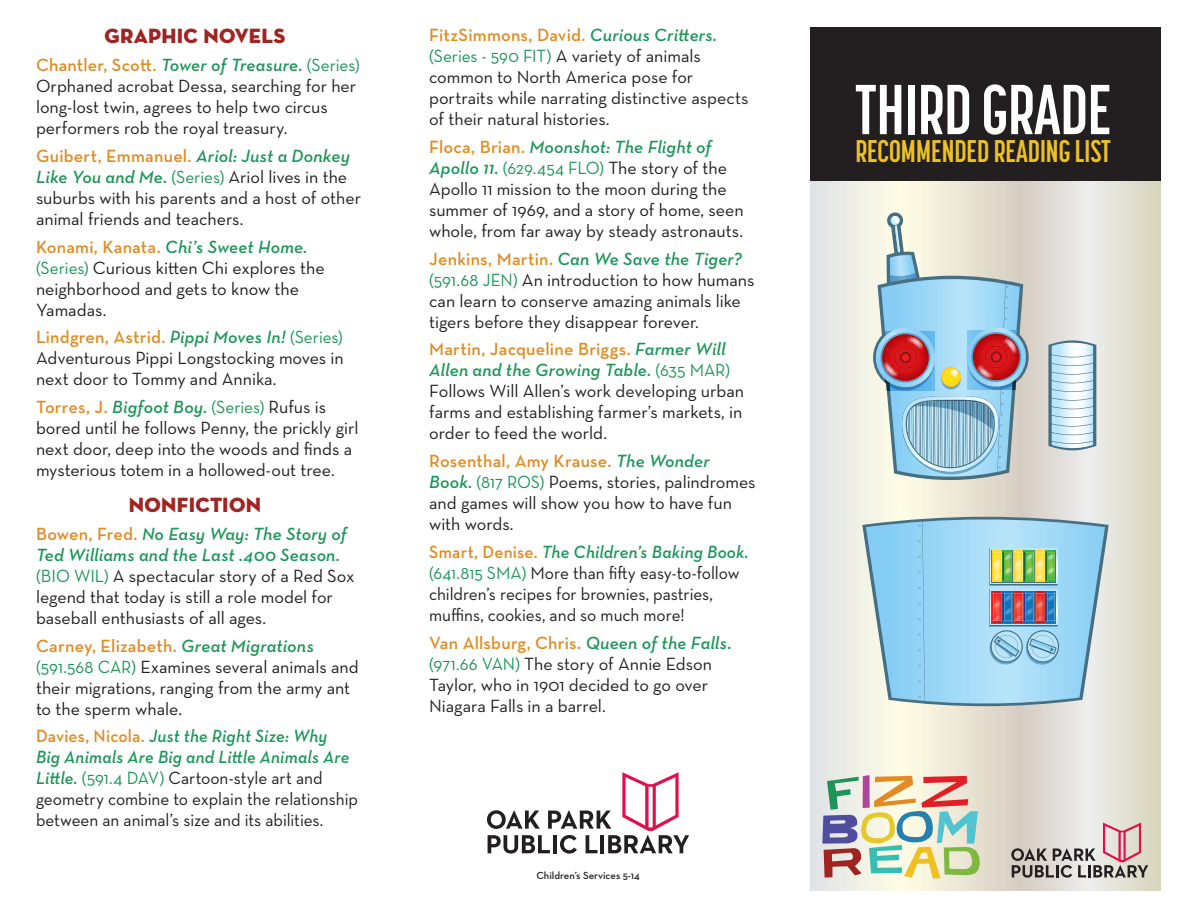
<style>
.page{position:relative;width:1188px;height:918px;background:#fff}
.page>*{position:absolute;margin:0;border:0;box-sizing:border-box;transform-origin:0 0}
.t1{font:700 69.9px "Korolev Compressed";color:#fff}
.t2{font:700 31.2px "Korolev Compressed";color:#edc123}
.t3{font:21px "Neutraface Display Titling";letter-spacing:.015em;color:#9f2422}
.Body_Copy_Paragraph{font:18px/21px "Neutraface Text";letter-spacing:-.005em;color:#231f20}
.Body_Copy_Paragraph-2{font:18px/21px "Neutraface Text";letter-spacing:-.005em;color:#231f20;scale:.96 1}
.t4{font:600 10.5px "Neutraface Text";color:#231f20}
.s1{font-weight:600;color:#e08c25}
.s2{font-weight:600;font-style:italic;color:#1d9659}
.s3{color:#1d9659}
</style>
<div class="page">
<svg style="left:487px;top:772px;width:202px;height:82px"></svg>
<svg style="left:810px;top:180px;width:351px;height:711px;background:#e5e3d9"></svg>
<div style="left:810px;top:27px;width:351px;height:153px;background:#231f20"></div>
<svg style="left:822px;top:764px;width:326px;height:115px;background:#d0cabd"></svg>
<svg style="left:873px;top:212px;width:156px;height:268px;background:#b1c0ca"></svg>
<svg style="left:862px;top:517px;width:247px;height:189px;background:#cfd6d1"></svg>
<svg style="left:866px;top:519px;width:239px;height:185px;background:#a0d4ee"></svg>
<svg style="left:989px;top:548px;width:68px;height:37px"></svg>
<svg style="left:989px;top:589px;width:68px;height:37px"></svg>
<div style="left:990px;top:548px;width:67px;height:36px;background:#b9e5fa"></div>
<svg style="left:991px;top:550px;width:65px;height:33px"></svg>
<div style="left:1045px;top:550px;width:11px;height:32px;background:#456f82"></div>
<svg style="left:992px;top:550px;width:63px;height:32px;background:#a9c650"></svg>
<div style="left:990px;top:589px;width:67px;height:36px;background:#b9e5fa"></div>
<svg style="left:991px;top:591px;width:65px;height:33px"></svg>
<div style="left:1045px;top:591px;width:11px;height:32px;background:#456f82"></div>
<svg style="left:992px;top:591px;width:63px;height:32px;background:#865e7d"></svg>
<svg style="left:918px;top:520px;width:7px;height:182px"></svg>
<svg style="left:989px;top:629px;width:71px;height:36px;background:#99cae2"></svg>
<svg style="left:1048px;top:339px;width:48px;height:113px"></svg>
<p class="t3" style="left:104px;top:23px;width:182px">GRAPHIC NOVELS</p>
<p class="Body_Copy_Paragraph" style="left:36px;top:54px;width:325px"><span class="s1">Chantler, Scott.</span> <span class="s2">Tower of Treasure.</span> <span class="s3">(Series)<br></span>Orphaned acrobat Dessa, searching for her long-lost twin, agrees to help two circus performers rob the royal treasury.</p>
<p class="Body_Copy_Paragraph" style="left:36px;top:145px;width:327px"><span class="s1">Guibert, Emmanuel.</span> <span class="s2">Ariol: Just a Donkey Like You and Me.</span> <span class="s3">(Series)</span> Ariol lives in the suburbs with his parents and a host of other animal friends and teachers.</p>
<p class="Body_Copy_Paragraph" style="left:36px;top:236px;width:290px"><span class="s1">Konami, Kanata.</span> <span class="s2">Chi’s Sweet Home. </span><span class="s3">(Series)</span> Curious kitten Chi explores the neighborhood and gets to know the<br>Yamadas.</p>
<p class="Body_Copy_Paragraph" style="left:36px;top:326px;width:309px;text-align:justify"><span class="s1">Lindgren, Astrid.</span> <span class="s2">Pippi Moves In!</span> <span class="s3">(Series)<br></span>Adventurous Pippi Longstocking moves in next door to Tommy and Annika.</p>
<p class="Body_Copy_Paragraph" style="left:36px;top:396px;width:324px"><span class="s1">Torres, J.</span> <span class="s2">Bigfoot Boy.</span> <span class="s3">(Series)</span> Rufus is bored until he follows Penny, the prickly girl next door, deep into the woods and finds a mysterious totem in a hollowed-out tree.</p>
<p class="t3" style="left:129px;top:492px;width:134px">NONFICTION</p>
<p class="Body_Copy_Paragraph" style="left:36px;top:523px;width:320px"><span class="s1">Bowen, Fred.</span> <span class="s2">No Easy Way: The Story of Ted Williams and the Last .400 Season. </span><span class="s3">(BIO WIL)</span> A spectacular story of a Red Sox legend that today is still a role model for baseball enthusiasts of all ages.</p>
<p class="Body_Copy_Paragraph" style="left:36px;top:635px;width:324px"><span class="s1">Carney, Elizabeth.</span> <span class="s2">Great Migrations </span><span class="s3">(591.568 CAR)</span> Examines several animals and their migrations, ranging from the army ant to the sperm whale.</p>
<p class="Body_Copy_Paragraph-2" style="left:36px;top:725px;width:337px"><span class="s1">Davies, Nicola.</span> <span class="s2">Just the Right Size: Why<br>Big Animals Are Big and Little Animals Are Little.</span> <span class="s3">(591.4 DAV)</span> Cartoon-style art and geometry combine to explain the relationship between an animal’s size and its abilities.</p>
<p class="Body_Copy_Paragraph" style="left:429px;top:24px;width:321px"><span class="s1">FitzSimmons, David.</span> <span class="s2">Curious Critters. </span><span class="s3">(Series - 590 FIT)</span> A variety of animals common to North America pose for portraits while narrating distinctive aspects of their natural histories.</p>
<p class="Body_Copy_Paragraph" style="left:429px;top:136px;width:316px"><span class="s1">Floca, Brian.</span> <span class="s2">Moonshot: The Flight of Apollo 11.</span> <span class="s3">(629.454 FLO)</span> The story of the Apollo 11 mission to the moon during the summer of 1969, and a story of home, seen whole, from far away by steady astronauts.</p>
<p class="Body_Copy_Paragraph" style="left:429px;top:248px;width:327px"><span class="s1">Jenkins, Martin.</span> <span class="s2">Can We Save the Tiger? </span><span class="s3">(591.68 JEN)</span> An introduction to how humans can learn to conserve amazing animals like tigers before they disappear forever.</p>
<p class="Body_Copy_Paragraph" style="left:429px;top:338px;width:317px"><span class="s1">Martin, Jacqueline Briggs.</span> <span class="s2">Farmer Will Allen and the Growing Table.</span> <span class="s3">(635 MAR)<br></span>Follows Will Allen’s work developing urban farms and establishing farmer’s markets, in order to feed the world.</p>
<p class="Body_Copy_Paragraph" style="left:429px;top:450px;width:328px"><span class="s1">Rosenthal, Amy Krause.</span> <span class="s2">The Wonder<br>Book.</span> <span class="s3">(817 ROS)</span> Poems, stories, palindromes and games will show you how to have fun with words.</p>
<p class="Body_Copy_Paragraph-2" style="left:429px;top:541px;width:334px"><span class="s1">Smart, Denise.</span> <span class="s2">The Children’s Baking Book. </span><span class="s3">(641.815 SMA)</span> More than fifty easy-to-follow children’s recipes for brownies, pastries, muffins, cookies, and so much more!</p>
<p class="Body_Copy_Paragraph" style="left:429px;top:632px;width:304px"><span class="s1">Van Allsburg, Chris.</span> <span class="s2">Queen of the Falls. </span><span class="s3">(971.66 VAN)</span> The story of Annie Edson Taylor, who in 1901 decided to go over Niagara Falls in a barrel.</p>
<p class="t4" style="left:536px;top:869px;width:105px">Children’s Services 5-14</p>
<p class="t1" style="left:855px;top:71px;width:258px">THIRD GRADE</p>
<p class="t2" style="left:856px;top:134px;width:257px">RECOMMENDED READING LIST</p>
</div>
